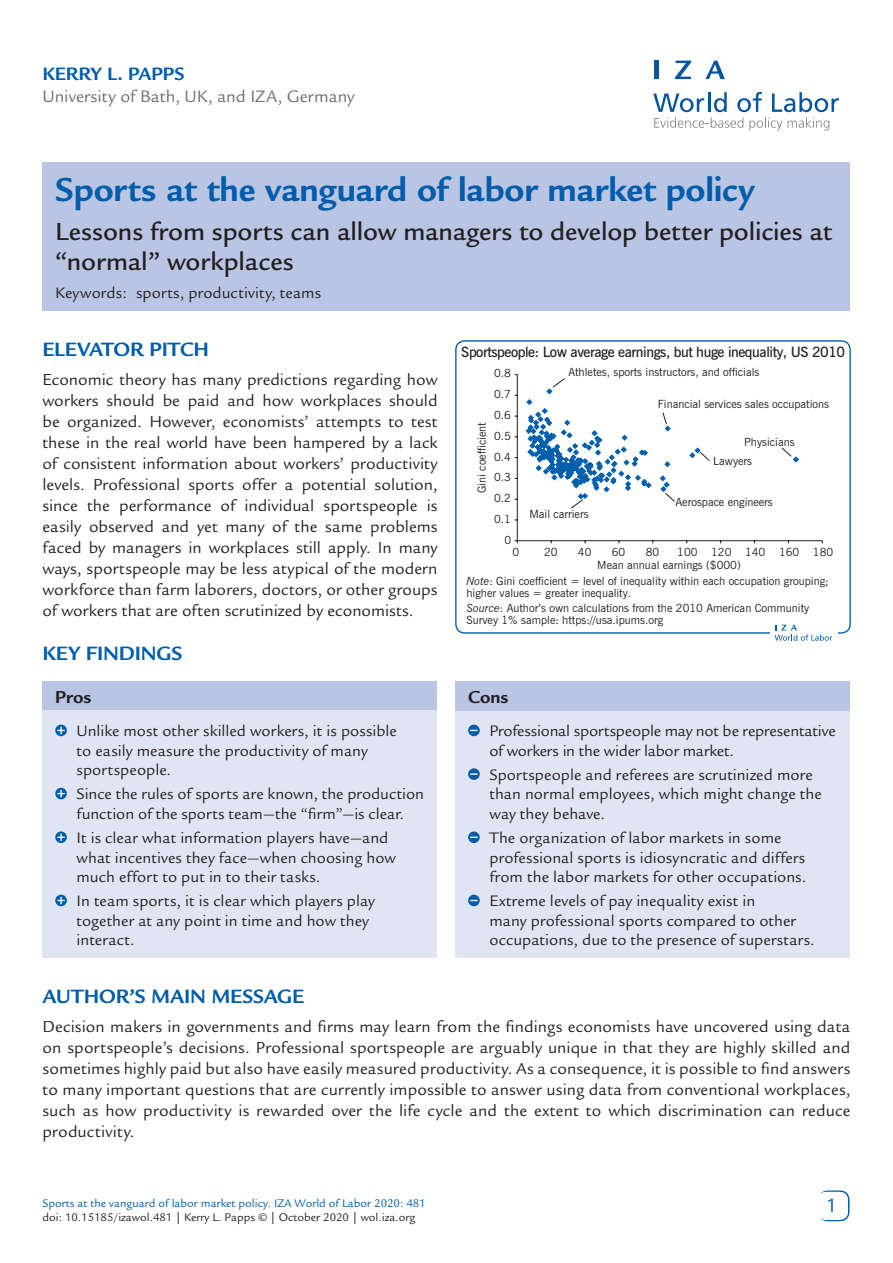
<style>
.page{position:relative;width:893px;height:1263px;background:#fff}
.page>*{position:absolute;margin:0;border:0;box-sizing:border-box;transform-origin:0 0}
.Cover__Title{font:700 36px "Legacy Sans";letter-spacing:-.005em;color:#015dab}
.Cover__Subtitle{font:500 27px/30px "Legacy Sans";color:#231f20}
.Main__A_Level_Headin{font:700 21px "Legacy Sans";letter-spacing:-.01em;color:#015dab}
.t1{font:21px "Legacy Sans";color:#015dab}
.Cover__AuthorName{font:700 19.5px "Legacy Sans";letter-spacing:-.005em;color:#015dab}
.Cover__Pro_Con_Heade{font:700 18.75px "Legacy Sans";letter-spacing:-.005em;color:#231f20}
.Cover__Affiliation{font:18px "Legacy Sans";color:#6c6d70}
.Main__Bodytext{font:17.25px/21px "Legacy Sans";letter-spacing:.005em;color:#231f20;text-align:justify}
.Cover__Pro_Con_Bulle{font:16.5px/19.5px "Legacy Sans";letter-spacing:.005em;color:#231f20}
.Keywords{font:16.5px "Legacy Sans";letter-spacing:.01em;color:#231f20}
.t2{font:600 14.25px "News Gothic BT";letter-spacing:-.03em;color:#231f20}
.t3{font:12px/14.5px "Legacy Sans";color:#015dab}
.t4{font:11.25px/12px "News Gothic BT";color:#231f20}
.s1{font-style:italic}
.s2{color:#231f20}
.s3{font-family:"Legacy Sans Std";color:#231f20}
</style>
<div class="page">
<div style="left:43px;top:162px;width:807px;height:149px;background:#b9c5e3"></div>
<div style="left:818px;top:1190px;width:31px;height:31px;border:2px solid #015dab;border-radius:9px"></div>
<div style="left:817px;top:1192px;width:30px;height:28px;background:#fff;border-radius:9px"></div>
<svg style="left:653px;top:92px;width:186px;height:39px"></svg>
<hr style="left:654px;top:61px;width:4px;height:18px;background:#0854a0">
<svg style="left:675px;top:61px;width:16px;height:18px"></svg>
<svg style="left:705px;top:61px;width:20px;height:18px"></svg>
<div style="left:455px;top:681px;width:395px;height:276px;background:#e0e5f3"></div>
<div style="left:455px;top:681px;width:395px;height:29px;background:#b9c5e3"></div>
<svg style="left:468px;top:725px;width:12px;height:11px"></svg>
<div style="left:468px;top:768px;width:12px;height:12px;background:#015dab;border-radius:50%"></div>
<svg style="left:470px;top:773px;width:8px;height:2px"></svg>
<svg style="left:468px;top:831px;width:12px;height:12px"></svg>
<svg style="left:468px;top:895px;width:12px;height:11px"></svg>
<div style="left:43px;top:681px;width:394px;height:276px;background:#e0e5f3"></div>
<div style="left:43px;top:681px;width:394px;height:28px;background:#b9c5e3"></div>
<svg style="left:55px;top:725px;width:12px;height:11px"></svg>
<svg style="left:57px;top:727px;width:8px;height:7px"></svg>
<svg style="left:55px;top:788px;width:12px;height:11px"></svg>
<svg style="left:57px;top:790px;width:8px;height:7px"></svg>
<svg style="left:55px;top:831px;width:12px;height:12px"></svg>
<svg style="left:57px;top:833px;width:8px;height:8px"></svg>
<svg style="left:55px;top:895px;width:12px;height:11px"></svg>
<svg style="left:57px;top:897px;width:8px;height:7px"></svg>
<div style="left:455px;top:340px;width:396px;height:294px;border:1px solid #015dab;border-radius:9px"></div>
<hr style="left:517px;top:375px;width:1px;height:166px;background:#231f20">
<hr style="left:517px;top:540px;width:305px;height:1px;background:#231f20">
<svg style="left:526px;top:378px;width:273px;height:131px"></svg>
<div style="left:770px;top:619px;width:67px;height:27px;background:#fff"></div>
<svg style="left:775px;top:625px;width:57px;height:16px"></svg>
<p class="Cover__AuthorName" style="left:43px;top:63px;width:143px">KERRY L. PAPPS</p>
<p class="Cover__Affiliation" style="left:43px;top:86px;width:314px">University of Bath, UK, and IZA, Germany</p>
<p class="Cover__Title" style="left:55px;top:169px;width:701px">Sports at the vanguard of labor market policy</p>
<p class="Cover__Subtitle" style="left:55px;top:216px;width:778px">Lessons from sports can allow managers to develop better policies at “normal” workplaces</p>
<p class="Keywords" style="left:55px;top:283px;width:267px">Keywords: sports, productivity, teams</p>
<p class="Main__A_Level_Headin" style="left:42px;top:337px;width:168px">ELEVATOR PITCH</p>
<p class="Main__Bodytext" style="left:42px;top:369px;width:397px">Economic theory has many predictions regarding how workers should be paid and how workplaces should be organized. However, economists’ attempts to test these in the real world have been hampered by a lack of consistent information about workers’ productivity levels. Professional sports offer a potential solution, since the performance of individual sportspeople is easily observed and yet many of the same problems faced by managers in workplaces still apply. In many ways, sportspeople may be less atypical of the modern workforce than farm laborers, doctors, or other groups of workers that are often scrutinized by economists.</p>
<p class="Main__A_Level_Headin" style="left:42px;top:641px;width:141px">KEY FINDINGS</p>
<p class="Cover__Pro_Con_Heade" style="left:55px;top:687px;width:38px">Pros</p>
<p class="Cover__Pro_Con_Bulle" style="left:77px;top:721px;width:322px">Unlike most other skilled workers, it is possible to easily measure the productivity of many sportspeople.</p>
<p class="Cover__Pro_Con_Bulle" style="left:77px;top:785px;width:349px">Since the rules of sports are known, the production function of the sports team—the “firm”—is clear.</p>
<p class="Cover__Pro_Con_Bulle" style="left:77px;top:828px;width:321px">It is clear what information players have—and what incentives they face—when choosing how much effort to put in to their tasks.</p>
<p class="Cover__Pro_Con_Bulle" style="left:77px;top:891px;width:300px">In team sports, it is clear which players play together at any point in time and how they interact.</p>
<p class="t2" style="left:461px;top:343px;width:385px">Sportspeople: Low average earnings, but huge inequality, US 2010</p>
<p class="t4" style="left:476px;top:493px;width:72px;rotate:-90deg">Gini coefficient</p>
<p class="t4" style="left:494px;top:367px;width:18px">0.8</p>
<p class="t4" style="left:494px;top:388px;width:18px">0.7</p>
<p class="t4" style="left:494px;top:409px;width:18px">0.6</p>
<p class="t4" style="left:494px;top:430px;width:18px">0.5</p>
<p class="t4" style="left:494px;top:450px;width:18px">0.4</p>
<p class="t4" style="left:494px;top:471px;width:18px">0.3</p>
<p class="t4" style="left:494px;top:492px;width:18px">0.2</p>
<p class="t4" style="left:494px;top:513px;width:18px">0.1</p>
<p class="t4" style="left:504px;top:533px;width:8px">0</p>
<p class="t4" style="left:568px;top:366px;width:192px">Athletes, sports instructors, and officials</p>
<p class="t4" style="left:658px;top:398px;width:173px">Financial services sales occupations</p>
<p class="t4" style="left:744px;top:436px;width:52px">Physicians</p>
<p class="t4" style="left:529px;top:507px;width:61px">Mail carriers</p>
<p class="t4" style="left:713px;top:455px;width:40px">Lawyers</p>
<p class="t4" style="left:675px;top:496px;width:99px">Aerospace engineers</p>
<p class="t4" style="left:512px;top:546px;width:8px">0</p>
<p class="t4" style="left:544px;top:546px;width:15px">20</p>
<p class="t4" style="left:578px;top:546px;width:15px">40</p>
<p class="t4" style="left:612px;top:546px;width:15px">60</p>
<p class="t4" style="left:646px;top:546px;width:15px">80</p>
<p class="t4" style="left:677px;top:546px;width:157px">100 120 140 160 180</p>
<p class="t4" style="left:597px;top:559px;width:145px">Mean annual earnings ($000)</p>
<p class="t4" style="left:466px;top:575px;width:364px"><span class="s1">Note</span>: Gini coefficient = level of inequality within each occupation grouping; higher values = greater inequality.</p>
<p class="t4" style="left:466px;top:602px;width:344px"><span class="s1">Source</span>: Author’s own calculations from the 2010 American Community<br>Survey 1% sample: https://usa.ipums.org</p>
<p class="Cover__Pro_Con_Heade" style="left:468px;top:687px;width:42px">Cons</p>
<p class="Cover__Pro_Con_Bulle" style="left:489px;top:721px;width:348px">Professional sportspeople may not be representative of workers in the wider labor market.</p>
<p class="Cover__Pro_Con_Bulle" style="left:489px;top:765px;width:334px">Sportspeople and referees are scrutinized more than normal employees, which might change the way they behave.</p>
<p class="Cover__Pro_Con_Bulle" style="left:489px;top:828px;width:318px">The organization of labor markets in some professional sports is idiosyncratic and differs from the labor markets for other occupations.</p>
<p class="Cover__Pro_Con_Bulle" style="left:489px;top:891px;width:327px">Extreme levels of pay inequality exist in<br>many professional sports compared to other occupations, due to the presence of superstars.</p>
<p class="Main__A_Level_Headin" style="left:43px;top:984px;width:263px">AUTHOR’S MAIN MESSAGE</p>
<p class="Main__Bodytext" style="left:43px;top:1016px;width:809px">Decision makers in governments and firms may learn from the findings economists have uncovered using data on sportspeople’s decisions. Professional sportspeople are arguably unique in that they are highly skilled and sometimes highly paid but also have easily measured productivity. As a consequence, it is possible to find answers to many important questions that are currently impossible to answer using data from conventional workplaces, such as how productivity is rewarded over the life cycle and the extent to which discrimination can reduce productivity.</p>
<p class="t3" style="left:43px;top:1196px;width:385px">Sports at the vanguard of labor market policy. IZA World of Labor 2020: 481 <span class="s2">doi: 10.15185/izawol.481 | Kerry L. Papps © |</span> <span class="s3">October</span> <span class="s2">2020 | wol.iza.org</span></p>
<p class="t1" style="left:828px;top:1194px;width:13px">1</p>
</div>
